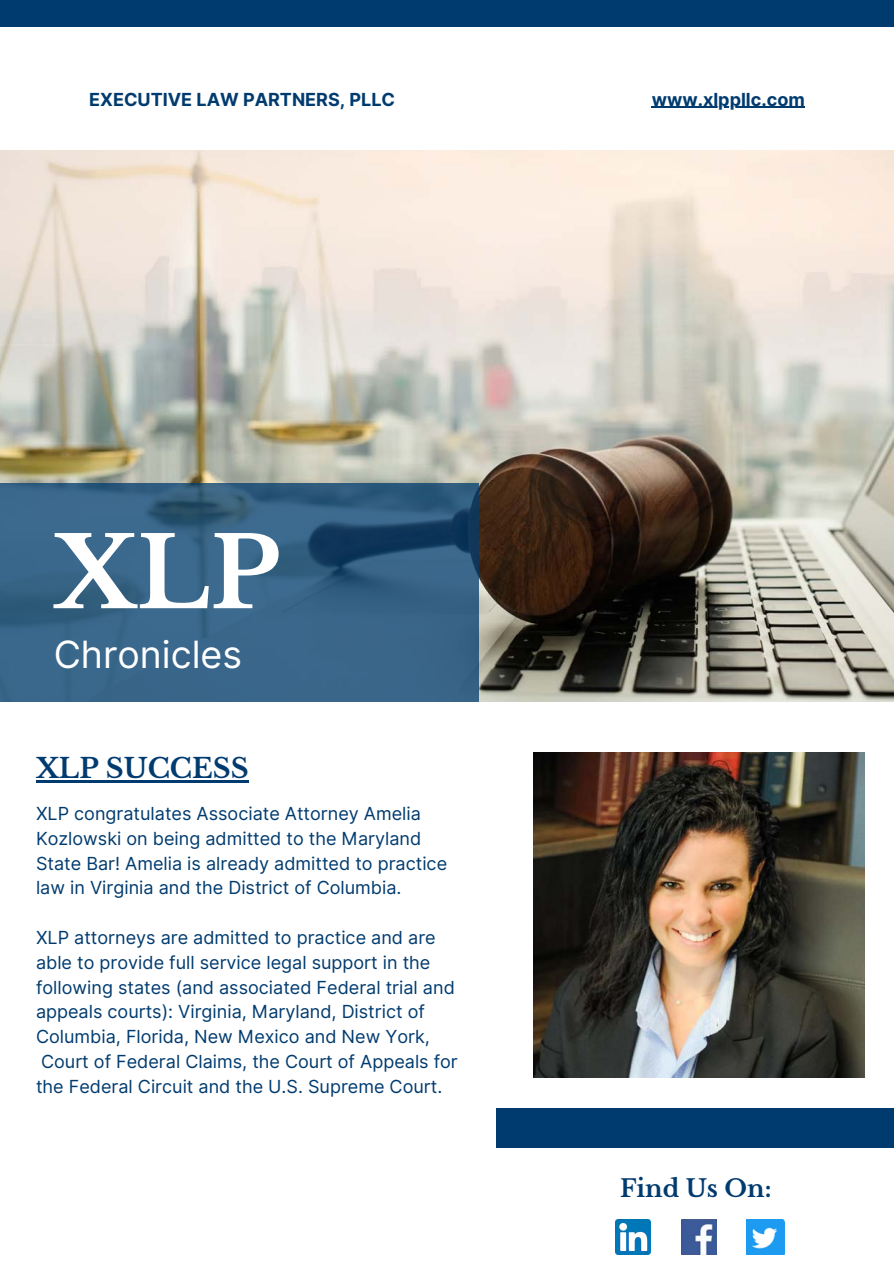
<style>
.page{position:relative;width:894px;height:1264px;background:#fff}
.page>*{position:absolute;margin:0;border:0;box-sizing:border-box;transform-origin:0 0}
.t1{font:700 97.5px "Libre Baskerville";color:#fff}
.t2{font:37.5px "Inter";color:#fff}
.t3{font:700 27px "Libre Baskerville";color:#003b6f}
.t4{font:700 24px "Libre Baskerville";color:#003b6f}
.t5{font:18px/24.8px "Inter";color:#003b6f}
.t6{font:700 18px "Inter";color:#003b6f}
</style>
<div class="page">
<img style="left:0;top:151px;width:893px;height:550px">
<svg style="left:0;top:483px;width:479px;height:218px;background:#356184"></svg>
<div style="left:0;top:0;width:893px;height:27px;background:#003b6f"></div>
<img style="left:533px;top:752px;width:331px;height:325px">
<div style="left:496px;top:1108px;width:397px;height:39px;background:#003b6f"></div>
<img style="left:615px;top:1219px;width:35px;height:35px">
<img style="left:681px;top:1219px;width:35px;height:35px">
<img style="left:746px;top:1219px;width:37px;height:35px">
<hr style="left:651px;top:107px;width:153px;height:1px;background:#003b6f">
<hr style="left:36px;top:780px;width:213px;height:2px;background:#003b6f">
<p class="t6" style="left:89px;top:88px;width:307px">EXECUTIVE LAW PARTNERS, PLLC</p>
<p class="t6" style="left:651px;top:88px;width:155px">www.xlppllc.com</p>
<p class="t1" style="left:54px;top:513px;width:228px">XLP</p>
<p class="t2" style="left:54px;top:632px;width:190px">Chronicles</p>
<p class="t3" style="left:36px;top:751px;width:214px">XLP SUCCESS</p>
<p class="t5" style="left:36px;top:801px;width:412px">XLP congratulates Associate Attorney Amelia Kozlowski on being admitted to the Maryland State Bar! Amelia is already admitted to practice law in Virginia and the District of Columbia.</p>
<p class="t5" style="left:36px;top:925px;width:423px">XLP attorneys are admitted to practice and are able to provide full service legal support in the following states (and associated Federal trial and appeals courts): Virginia, Maryland, District of Columbia, Florida, New Mexico and New York, Court of Federal Claims, the Court of Appeals for the Federal Circuit and the U.S. Supreme Court.</p>
<p class="t4" style="left:620px;top:1174px;width:153px">Find Us On:</p>
</div>
